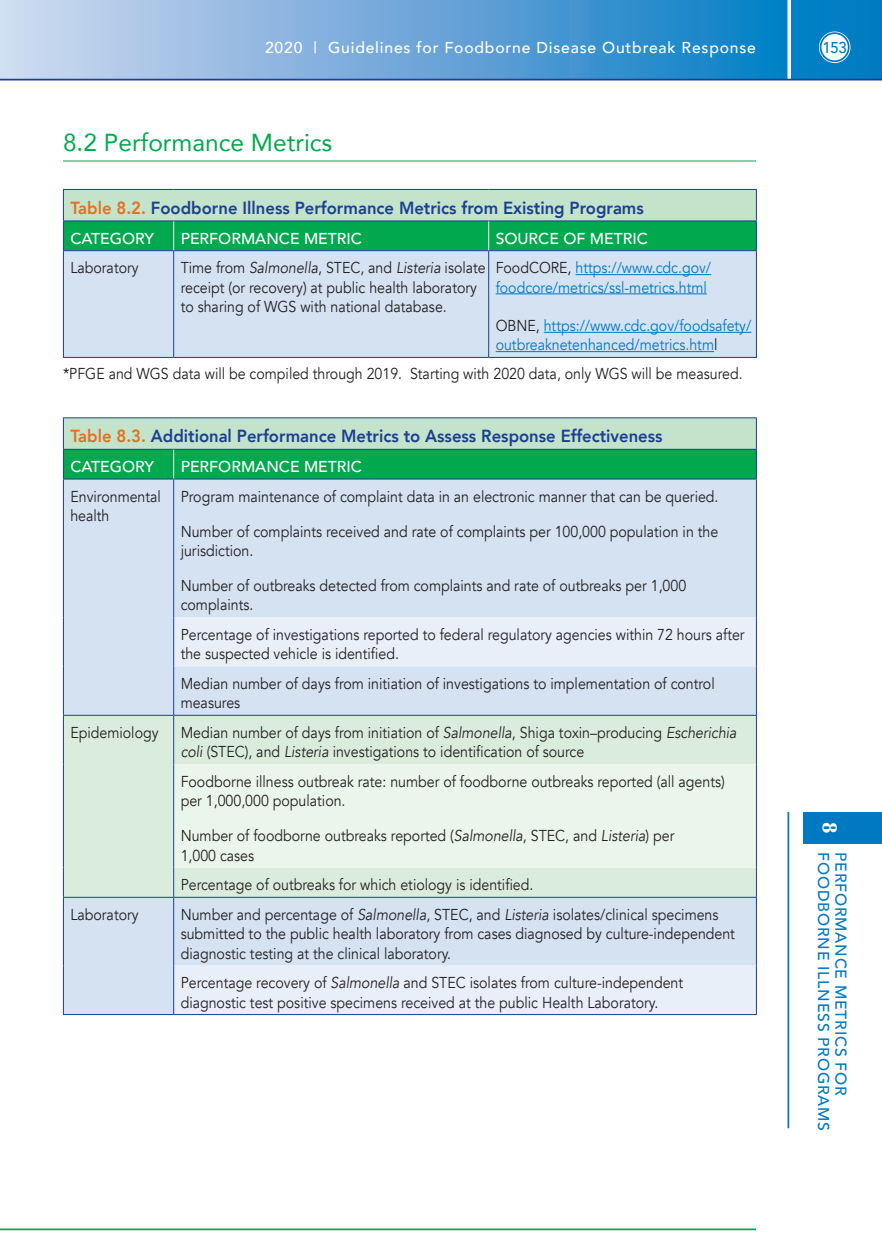
<style>
.page{position:relative;width:882px;height:1260px;background:#fff}
.page>*{position:absolute;margin:0;border:0;box-sizing:border-box;transform-origin:0 0}
.Top_Level_Header_Gre{font:24.5px "Avenir";color:#00a94e}
.t1{font:700 21px "Baskerville";color:#fff}
.Table_Main_Header{font:800 17.5px "Avenir";color:#1b3f94;scale:.95 1}
.Table_and_Box_Copy{font:15.75px/19.2px "Avenir";color:#231f20;scale:.9 1}
.Table_and_Box_Copy-2{font:15.75px/19.2px "Avenir";color:#0079c2;scale:.9 1}
.Table_Column_Header{font:500 15.75px "Avenir";color:#fff}
.Table_Column_Header-2{font:500 15.75px "Avenir";letter-spacing:.05em;color:#fff}
.t2{font:500 15.75px "Avenir";letter-spacing:.05em;color:#0079c2}
.t3{font:500 15.75px "Avenir";letter-spacing:.05em;color:#0079c2;scale:.95 1}
.s1{color:#e4701e}
.s2{font-style:italic}
.s3{color:#231f20}
</style>
<div class="page">
<div style="left:0;top:0;width:882px;height:79px;background:linear-gradient(to right,#d5d7ef,#0074c0)"></div>
<hr style="left:788px;top:0;width:3px;height:85px;background:#fff">
<hr style="left:0;top:79px;width:882px;height:1px;background:#1b3f94">
<div style="left:819px;top:32px;width:31px;height:31px;border:5px solid #fff;border-radius:50%"></div>
<div style="left:821px;top:33px;width:28px;height:28px;background:#fff;border-radius:50%"></div>
<div style="left:820px;top:32px;width:30px;height:30px;border:2px solid #0079c2;border-radius:50%"></div>
<hr style="left:0;top:1228px;width:756px;height:2px;background:#00a94e">
<div style="left:803px;top:812px;width:79px;height:31px;background:#0079c2"></div>
<hr style="left:788px;top:812px;width:1px;height:316px;background:#0079c2">
<hr style="left:63px;top:161px;width:693px;height:1px;background:#00a94e">
<div style="left:63px;top:189px;width:693px;height:32px;background:#c3e3ca"></div>
<div style="left:64px;top:251px;width:692px;height:106px;background:#d4e2f2"></div>
<hr style="left:63px;top:189px;width:111px;height:1px;background:#1b3f94">
<hr style="left:63px;top:190px;width:1px;height:30px;background:#1b3f94">
<hr style="left:174px;top:189px;width:315px;height:1px;background:#1b3f94">
<hr style="left:489px;top:189px;width:268px;height:1px;background:#1b3f94">
<hr style="left:756px;top:190px;width:1px;height:30px;background:#1b3f94">
<hr style="left:63px;top:220px;width:111px;height:1px;background:#1b3f94">
<hr style="left:489px;top:220px;width:268px;height:1px;background:#1b3f94">
<hr style="left:63px;top:251px;width:1px;height:106px;background:#1b3f94">
<hr style="left:173px;top:251px;width:1px;height:106px;background:#1b3f94">
<hr style="left:488px;top:251px;width:1px;height:106px;background:#1b3f94">
<hr style="left:756px;top:251px;width:1px;height:106px;background:#1b3f94">
<hr style="left:63px;top:357px;width:111px;height:1px;background:#1b3f94">
<hr style="left:174px;top:357px;width:315px;height:1px;background:#1b3f94">
<hr style="left:489px;top:357px;width:268px;height:1px;background:#1b3f94">
<hr style="left:174px;top:220px;width:315px;height:1px;background:#1b3f94">
<svg style="left:63px;top:221px;width:694px;height:30px;background:#02a452"></svg>
<hr style="left:576px;top:274px;width:135px;height:1px;background:#0079c2">
<hr style="left:496px;top:293px;width:211px;height:1px;background:#0079c2">
<hr style="left:544px;top:332px;width:207px;height:1px;background:#0079c2">
<hr style="left:496px;top:351px;width:218px;height:1px;background:#0079c2">
<div style="left:63px;top:418px;width:693px;height:31px;background:#c3e3ca"></div>
<div style="left:64px;top:480px;width:692px;height:534px;background:#d4e2f2"></div>
<svg style="left:174px;top:617px;width:582px;height:397px;background:#dce7f4"></svg>
<div style="left:64px;top:716px;width:692px;height:181px;background:#daeddd"></div>
<div style="left:174px;top:764px;width:582px;height:104px;background:#eaf5ec"></div>
<hr style="left:63px;top:417px;width:111px;height:1px;background:#1b3f94">
<hr style="left:63px;top:418px;width:1px;height:31px;background:#1b3f94">
<hr style="left:174px;top:417px;width:583px;height:1px;background:#1b3f94">
<hr style="left:63px;top:479px;width:111px;height:1px;background:#1b3f94">
<hr style="left:63px;top:480px;width:1px;height:137px;background:#1b3f94">
<hr style="left:173px;top:480px;width:1px;height:137px;background:#1b3f94">
<hr style="left:756px;top:480px;width:1px;height:137px;background:#1b3f94">
<hr style="left:63px;top:617px;width:1px;height:49px;background:#1b3f94">
<hr style="left:63px;top:666px;width:1px;height:49px;background:#1b3f94">
<hr style="left:173px;top:666px;width:1px;height:49px;background:#1b3f94">
<hr style="left:756px;top:666px;width:1px;height:49px;background:#1b3f94">
<hr style="left:63px;top:715px;width:111px;height:1px;background:#1b3f94">
<hr style="left:63px;top:716px;width:1px;height:48px;background:#1b3f94">
<hr style="left:174px;top:715px;width:583px;height:1px;background:#1b3f94">
<hr style="left:173px;top:716px;width:1px;height:48px;background:#1b3f94">
<hr style="left:756px;top:716px;width:1px;height:48px;background:#1b3f94">
<hr style="left:63px;top:764px;width:1px;height:104px;background:#1b3f94">
<svg style="left:63px;top:868px;width:1px;height:29px"></svg>
<svg style="left:173px;top:868px;width:1px;height:29px"></svg>
<svg style="left:756px;top:868px;width:1px;height:29px"></svg>
<hr style="left:63px;top:897px;width:111px;height:1px;background:#1b3f94">
<hr style="left:63px;top:898px;width:1px;height:68px;background:#1b3f94">
<hr style="left:174px;top:897px;width:583px;height:1px;background:#1b3f94">
<hr style="left:173px;top:898px;width:1px;height:68px;background:#1b3f94">
<hr style="left:756px;top:898px;width:1px;height:68px;background:#1b3f94">
<hr style="left:63px;top:966px;width:1px;height:48px;background:#1b3f94">
<hr style="left:63px;top:1014px;width:111px;height:1px;background:#1b3f94">
<hr style="left:756px;top:418px;width:1px;height:31px;background:#1b3f94">
<hr style="left:174px;top:479px;width:583px;height:1px;background:#1b3f94">
<svg style="left:63px;top:449px;width:694px;height:30px;background:#01a451"></svg>
<hr style="left:173px;top:617px;width:1px;height:49px;background:#1b3f94">
<hr style="left:756px;top:617px;width:1px;height:49px;background:#1b3f94">
<hr style="left:173px;top:764px;width:1px;height:104px;background:#1b3f94">
<hr style="left:756px;top:764px;width:1px;height:104px;background:#1b3f94">
<hr style="left:173px;top:966px;width:1px;height:48px;background:#1b3f94">
<hr style="left:756px;top:966px;width:1px;height:48px;background:#1b3f94">
<hr style="left:174px;top:1014px;width:583px;height:1px;background:#1b3f94">
<p class="Table_Column_Header-2" style="left:265px;top:34px;width:492px">2020 | Guidelines for Foodborne Disease Outbreak Response</p>
<p class="t3" style="left:823px;top:34px;width:27px">153</p>
<p class="Top_Level_Header_Gre" style="left:63px;top:122px;width:271px">8.2 Performance Metrics</p>
<p class="Table_Main_Header" style="left:70px;top:194px;width:605px"><span class="s1">Table 8.2.</span> Foodborne Illness Performance Metrics from Existing Programs</p>
<p class="Table_Column_Header" style="left:70px;top:225px;width:85px">CATEGORY</p>
<p class="Table_Column_Header" style="left:181px;top:225px;width:183px">PERFORMANCE METRIC</p>
<p class="Table_Column_Header" style="left:496px;top:225px;width:154px">SOURCE OF METRIC</p>
<p class="Table_and_Box_Copy" style="left:70px;top:259px;width:77px">Laboratory</p>
<p class="Table_and_Box_Copy" style="left:181px;top:259px;width:341px">Time from <span class="s2">Salmonella</span>, STEC, and <span class="s2">Listeria</span> isolate receipt (or recovery) at public health laboratory to sharing of WGS with national database.</p>
<p class="Table_and_Box_Copy-2" style="left:496px;top:259px;width:241px"><span class="s3">FoodCORE,</span> https://www.cdc.gov/ foodcore/metrics/ssl-metrics.html</p>
<p class="Table_and_Box_Copy-2" style="left:496px;top:316px;width:286px"><span class="s3">OBNE,</span> https://www.cdc.gov/foodsafety/ outbreaknetenhanced/metrics.htm<span class="s3">l</span></p>
<p class="Table_and_Box_Copy" style="left:63px;top:364px;width:757px">*PFGE and WGS data will be compiled through 2019. Starting with 2020 data, only WGS will be measured.</p>
<p class="Table_Main_Header" style="left:70px;top:423px;width:625px"><span class="s1">Table 8.3.</span> Additional Performance Metrics to Assess Response Effectiveness</p>
<p class="Table_Column_Header" style="left:70px;top:453px;width:85px">CATEGORY</p>
<p class="Table_Column_Header" style="left:181px;top:453px;width:183px">PERFORMANCE METRIC</p>
<p class="Table_and_Box_Copy" style="left:70px;top:487px;width:102px">Environmental health</p>
<p class="Table_and_Box_Copy" style="left:181px;top:487px;width:599px">Program maintenance of complaint data in an electronic manner that can be queried.</p>
<p class="Table_and_Box_Copy" style="left:181px;top:522px;width:599px">Number of complaints received and rate of complaints per 100,000 population in the jurisdiction.</p>
<p class="Table_and_Box_Copy" style="left:181px;top:576px;width:563px">Number of outbreaks detected from complaints and rate of outbreaks per 1,000 complaints.</p>
<p class="Table_and_Box_Copy" style="left:181px;top:625px;width:628px">Percentage of investigations reported to federal regulatory agencies within 72 hours after the suspected vehicle is identified.</p>
<p class="Table_and_Box_Copy" style="left:181px;top:674px;width:595px">Median number of days from initiation of investigations to implementation of control measures</p>
<p class="Table_and_Box_Copy" style="left:70px;top:723px;width:99px">Epidemiology</p>
<p class="Table_and_Box_Copy" style="left:181px;top:723px;width:619px">Median number of days from initiation of <span class="s2">Salmonella</span>, Shiga toxin–producing <span class="s2">Escherichia coli</span> (STEC), and <span class="s2">Listeria</span> investigations to identification of source</p>
<p class="Table_and_Box_Copy" style="left:181px;top:772px;width:606px">Foodborne illness outbreak rate: number of foodborne outbreaks reported (all agents) per 1,000,000 population.</p>
<p class="Table_and_Box_Copy" style="left:181px;top:827px;width:550px">Number of foodborne outbreaks reported (<span class="s2">Salmonella</span>, STEC, and <span class="s2">Listeria</span>) per<br>1,000 cases</p>
<p class="Table_and_Box_Copy" style="left:181px;top:876px;width:393px">Percentage of outbreaks for which etiology is identified.</p>
<p class="Table_and_Box_Copy" style="left:70px;top:905px;width:77px">Laboratory</p>
<p class="Table_and_Box_Copy" style="left:181px;top:905px;width:617px">Number and percentage of <span class="s2">Salmonella</span>, STEC, and <span class="s2">Listeria</span> isolates/clinical specimens submitted to the public health laboratory from cases diagnosed by culture-independent diagnostic testing at the clinical laboratory.</p>
<p class="Table_and_Box_Copy" style="left:181px;top:974px;width:560px">Percentage recovery of <span class="s2">Salmonella</span> and STEC isolates from culture-independent diagnostic test positive specimens received at the public Health Laboratory.</p>
<h2 class="t1" style="left:844px;top:822px;width:13px;rotate:90deg">8</h2>
<p class="t2" style="left:837px;top:852px;width:280px;rotate:90deg">FOODBORNE ILLNESS PROGRAMS</p>
<p class="t2" style="left:855px;top:852px;width:245px;rotate:90deg">PERFORMANCE METRICS FOR</p>
</div>
